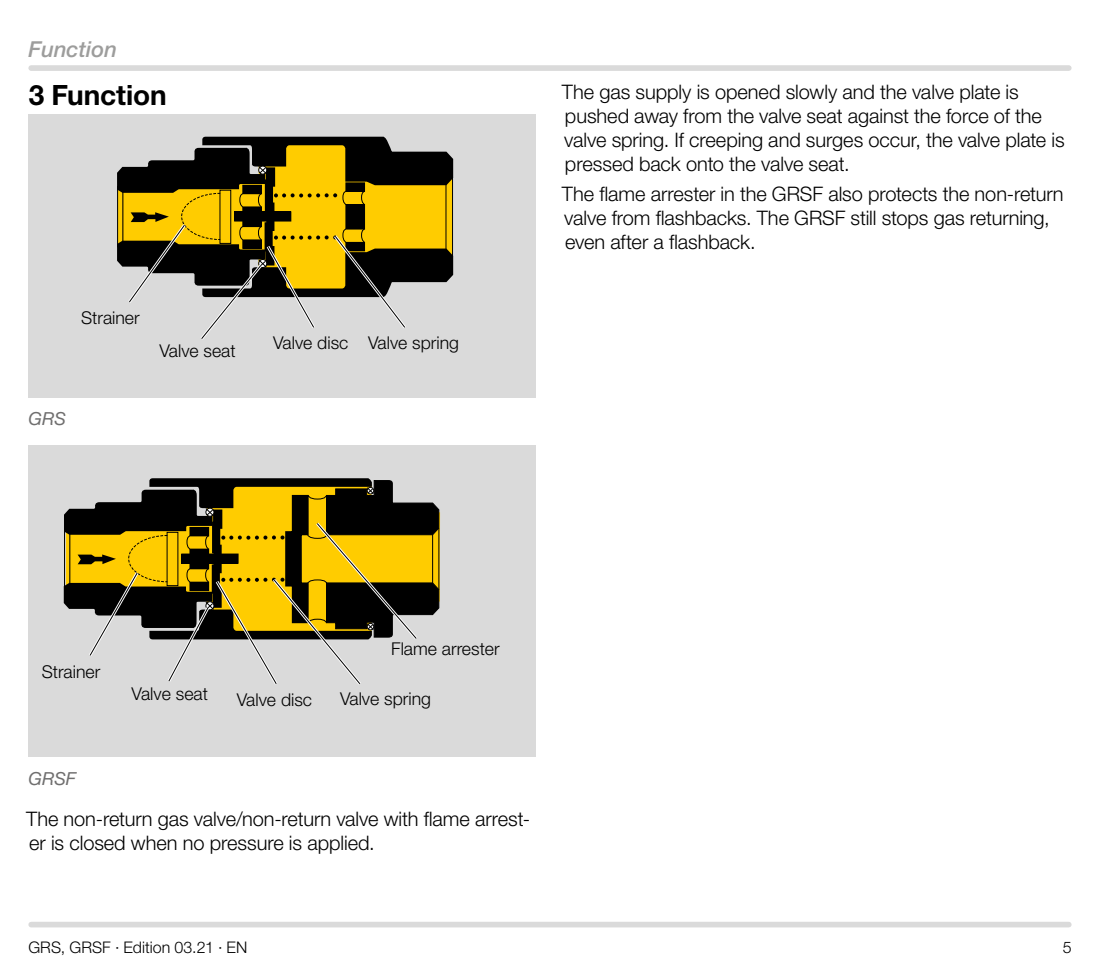
<style>
.page{position:relative;width:1100px;height:970px;background:#fff}
.page>*{position:absolute;margin:0;border:0;box-sizing:border-box;transform-origin:0 0}
.t1{font:700 28px "Helvetica Neue LT Pro";letter-spacing:-.005em;color:#000}
.t2{font:italic 500 22px "Helvetica Neue LT Pro";color:#9d9d9c}
.t3{font:300 20px/24px "Helvetica Neue LT Pro";letter-spacing:-.005em;color:#000}
.t4{font:italic 18px "Helvetica Neue LT Pro";letter-spacing:-.005em;color:#706f6f}
.t5{font:300 17.6px "Helvetica Neue LT Pro";color:#000}
.t6{font:300 16px "Helvetica Neue LT Pro";letter-spacing:.005em;color:#000}
</style>
<div class="page">
<div style="left:31px;top:921px;width:1038px;height:6px;background:#dadada"></div>
<div style="left:31px;top:65px;width:1038px;height:6px;background:#dadada"></div>
<div style="left:28px;top:114px;width:508px;height:284px;background:#dadada"></div>
<svg style="left:117px;top:136px;width:337px;height:204px"></svg>
<div style="left:28px;top:445px;width:508px;height:312px;background:#dadada"></div>
<svg style="left:63px;top:478px;width:377px;height:207px"></svg>
<p class="t2" style="left:28px;top:36px;width:90px">Function</p>
<h1 class="t1" style="left:29px;top:78px;width:140px">3 Function</h1>
<p class="t5" style="left:81px;top:307px;width:60px">Strainer</p>
<p class="t5" style="left:159px;top:340px;width:78px">Valve seat</p>
<p class="t4" style="left:29px;top:408px;width:39px">GRS</p>
<p class="t5" style="left:273px;top:332px;width:187px">Valve disc Valve spring</p>
<p class="t3" style="left:562px;top:80px;width:504px">The gas supply is opened slowly and the valve plate is pushed away from the valve seat against the force of the valve spring. If creeping and surges occur, the valve plate is pressed back onto the valve seat.</p>
<p class="t3" style="left:562px;top:181px;width:503px">The flame arrester in the GRSF also protects the non-return valve from flashbacks. The GRSF still stops gas returning, even after a flashback.</p>
<p class="t5" style="left:42px;top:660px;width:60px">Strainer</p>
<p class="t5" style="left:132px;top:683px;width:78px">Valve seat</p>
<p class="t5" style="left:391px;top:638px;width:110px">Flame arrester</p>
<p class="t5" style="left:237px;top:688px;width:77px">Valve disc</p>
<p class="t5" style="left:340px;top:687px;width:93px">Valve spring</p>
<p class="t4" style="left:29px;top:767px;width:49px">GRSF</p>
<p class="t3" style="left:26px;top:806px;width:505px">The non-return gas valve/non-return valve with flame arrest&shy;er is closed when no pressure is applied.</p>
<p class="t6" style="left:28px;top:937px;width:220px">GRS, GRSF · Edition 03.21 · EN</p>
<p class="t6" style="left:1063px;top:937px;width:10px">5</p>
</div>
